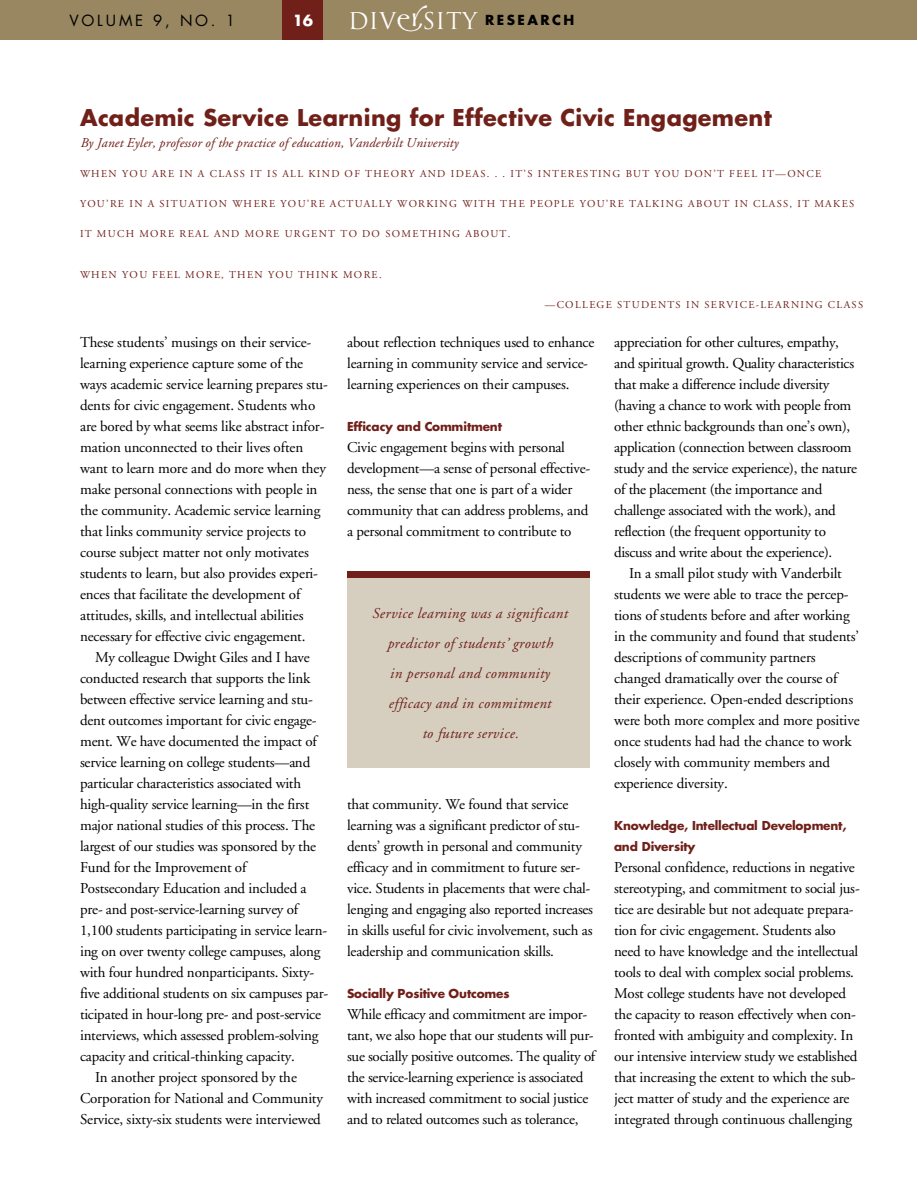
<style>
.page{position:relative;width:918px;height:1188px;background:#fff}
.page>*{position:absolute;margin:0;border:0;box-sizing:border-box;transform-origin:0 0}
.t1{font:700 22.5px "Futura";letter-spacing:.015em;color:#702019}
.t2{font:15px/21px "Adobe Garamond";letter-spacing:-.01em;color:#000}
.t3{font:italic 15px/30px "Adobe Garamond";letter-spacing:.025em;color:#702019;text-align:center}
.t4{font:15px "Futura";letter-spacing:.185em;color:#000}
.t5{font:700 15px "Futura";color:#fff}
.t6{font:italic 13.5px "Adobe Garamond";letter-spacing:.01em;color:#702019}
.t7{font:700 13.5px "Futura";color:#000}
.t8{font:700 12px/21px "Futura";letter-spacing:-.015em;color:#702019}
.t9{font:10.5px "Adobe Garamond";letter-spacing:.125em;color:#702019}
.s1{font-family:"Trajan";font-weight:400;font-size:22.5px;color:#fff}
.s2{font-family:"Galahad Alternate";font-weight:400;font-size:30.75px;color:#fff}
.s3{font-family:"Galahad Alternate";font-weight:400;font-size:34.2px;color:#fff}
</style>
<div class="page">
<div style="left:323px;top:0;width:594px;height:40px;background:#988761"></div>
<div style="left:0;top:0;width:282px;height:40px;background:#988761"></div>
<div style="left:282px;top:0;width:41px;height:40px;background:#702019"></div>
<div style="left:347px;top:572px;width:243px;height:196px;background:#d6cfc0"></div>
<div style="left:347px;top:572px;width:243px;height:6px;background:#702019"></div>
<p class="t4" style="left:70px;top:13px;width:167px">VOLUME 9, NO. 1</p>
<p class="t5" style="left:293px;top:13px;width:22px">1 63</p>
<p class="t7" style="left:348px;top:14px;width:228px"><span class="s1">DI V</span><span class="s2">e</span><span class="s3">r</span><span class="s1">SI TY</span> R E S E A R C H</p>
<h1 class="t1" style="left:80px;top:107px;width:693px">Academic Service Learning for Effective Civic Engagement</h1>
<p class="t6" style="left:80px;top:137px;width:380px">By Janet Eyler, professor of the practice of education, Vanderbilt University</p>
<p class="t9" style="left:80px;top:169px;width:743px">WHEN YOU ARE IN A CLASS IT IS ALL KIND OF THEORY AND IDEAS. . . IT’S INTERESTING BUT YOU DON’T FEEL IT—ONCE</p>
<p class="t9" style="left:80px;top:199px;width:776px">YOU’RE IN A SITUATION WHERE YOU’RE ACTUALLY WORKING WITH THE PEOPLE YOU’RE TALKING ABOUT IN CLASS, IT MAKES</p>
<p class="t9" style="left:80px;top:229px;width:432px">IT MUCH MORE REAL AND MORE URGENT TO DO SOMETHING ABOUT.</p>
<p class="t9" style="left:80px;top:270px;width:303px">WHEN YOU FEEL MORE, THEN YOU THINK MORE.</p>
<p class="t9" style="left:545px;top:300px;width:320px">—COLLEGE STUDENTS IN SERVICE-LEARNING CLASS</p>
<p class="t2" style="left:80px;top:333px;width:249px">These students’ musings on their service&shy;learning experience capture some of the ways academic service learning prepares stu&shy;dents for civic engagement. Students who are bored by what seems like abstract infor&shy;mation unconnected to their lives often want to learn more and do more when they make personal connections with people in the community. Academic service learning that links community service projects to course subject matter not only motivates students to learn, but also provides experi&shy;ences that facilitate the development of attitudes, skills, and intellectual abilities necessary for effective civic engagement.</p>
<p class="t2" style="left:95px;top:648px;width:216px">My colleague Dwight Giles and I have</p>
<p class="t2" style="left:80px;top:669px;width:232px">conducted research that supports the link</p>
<p class="t2" style="left:80px;top:690px;width:234px">between effective service learning and stu-</p>
<p class="t2" style="left:80px;top:711px;width:238px">dent outcomes important for civic engage-</p>
<p class="t2" style="left:80px;top:732px;width:238px">ment. We have documented the impact of</p>
<p class="t2" style="left:80px;top:753px;width:232px">service learning on college students—and</p>
<p class="t2" style="left:80px;top:774px;width:223px">particular characteristics associated with</p>
<p class="t2" style="left:80px;top:795px;width:231px">high-quality service learning—in the first</p>
<p class="t2" style="left:80px;top:816px;width:237px">major national studies of this process. The</p>
<p class="t2" style="left:80px;top:837px;width:238px">largest of our studies was sponsored by the</p>
<p class="t2" style="left:80px;top:858px;width:168px">Fund for the Improvement of</p>
<p class="t2" style="left:80px;top:879px;width:228px">Postsecondary Education and included a</p>
<p class="t2" style="left:80px;top:900px;width:220px">pre- and post-service-learning survey of</p>
<p class="t2" style="left:80px;top:921px;width:249px">1,100 students participating in service learn-</p>
<p class="t2" style="left:80px;top:942px;width:242px">ing on over twenty college campuses, along</p>
<p class="t2" style="left:80px;top:963px;width:236px">with four hundred nonparticipants. Sixty-</p>
<p class="t2" style="left:80px;top:984px;width:250px">five additional students on six campuses par-</p>
<p class="t2" style="left:80px;top:1005px;width:243px">ticipated in hour-long pre- and post-service</p>
<p class="t2" style="left:80px;top:1026px;width:240px">interviews, which assessed problem-solving</p>
<p class="t2" style="left:80px;top:1047px;width:216px">capacity and critical-thinking capacity.</p>
<p class="t2" style="left:95px;top:1068px;width:204px">In another project sponsored by the</p>
<p class="t2" style="left:80px;top:1089px;width:244px">Corporation for National and Community</p>
<p class="t2" style="left:80px;top:1110px;width:242px">Service, sixty-six students were interviewed</p>
<p class="t2" style="left:347px;top:333px;width:249px">about reflection techniques used to enhance learning in community service and service&shy;learning experiences on their campuses.</p>
<p class="t8" style="left:347px;top:417px;width:157px">Efficacy and Commitment</p>
<p class="t2" style="left:347px;top:438px;width:245px">Civic engagement begins with personal development—a sense of personal effective&shy;ness, the sense that one is part of a wider community that can address problems, and a personal commitment to contribute to</p>
<p class="t2" style="left:614px;top:333px;width:244px">appreciation for other cultures, empathy, and spiritual growth. Quality characteristics that make a difference include diversity (having a chance to work with people from other ethnic backgrounds than one’s own), application (connection between classroom study and the service experience), the nature of the placement (the importance and challenge associated with the work), and reflection (the frequent opportunity to discuss and write about the experience).</p>
<p class="t2" style="left:614px;top:564px;width:247px;text-indent:15px">In a small pilot study with Vanderbilt students we were able to trace the percep&shy;tions of students before and after working in the community and found that students’ descriptions of community partners changed dramatically over the course of their experience. Open-ended descriptions were both more complex and more positive once students had had the chance to work closely with community members and experience diversity.</p>
<p class="t8" style="left:614px;top:816px;width:234px">Knowledge, Intellectual Development, and Diversity</p>
<p class="t2" style="left:614px;top:858px;width:247px">Personal confidence, reductions in negative stereotyping, and commitment to social jus&shy;tice are desirable but not adequate prepara&shy;tion for civic engagement. Students also need to have knowledge and the intellectual tools to deal with complex social problems.<br>Most college students have not developed the capacity to reason effectively when con&shy;fronted with ambiguity and complexity. In our intensive interview study we established that increasing the extent to which the sub&shy;ject matter of study and the experience are integrated through continuous challenging</p>
<p class="t3" style="left:372px;top:600px;width:197px">Service learning was a significant predictor of students’ growth<br>in personal and community efficacy and in commitment<br>to future service.</p>
<p class="t2" style="left:347px;top:795px;width:248px">that community. We found that service learning was a significant predictor of stu&shy;dents’ growth in personal and community efficacy and in commitment to future ser&shy;vice. Students in placements that were chal&shy;lenging and engaging also reported increases in skills useful for civic involvement, such as leadership and communication skills.</p>
<p class="t8" style="left:347px;top:984px;width:164px">Socially Positive Outcomes</p>
<p class="t2" style="left:347px;top:1005px;width:250px">While efficacy and commitment are impor&shy;tant, we also hope that our students will pur&shy;sue socially positive outcomes. The quality of the service-learning experience is associated with increased commitment to social justice and to related outcomes such as tolerance,</p>
</div>
